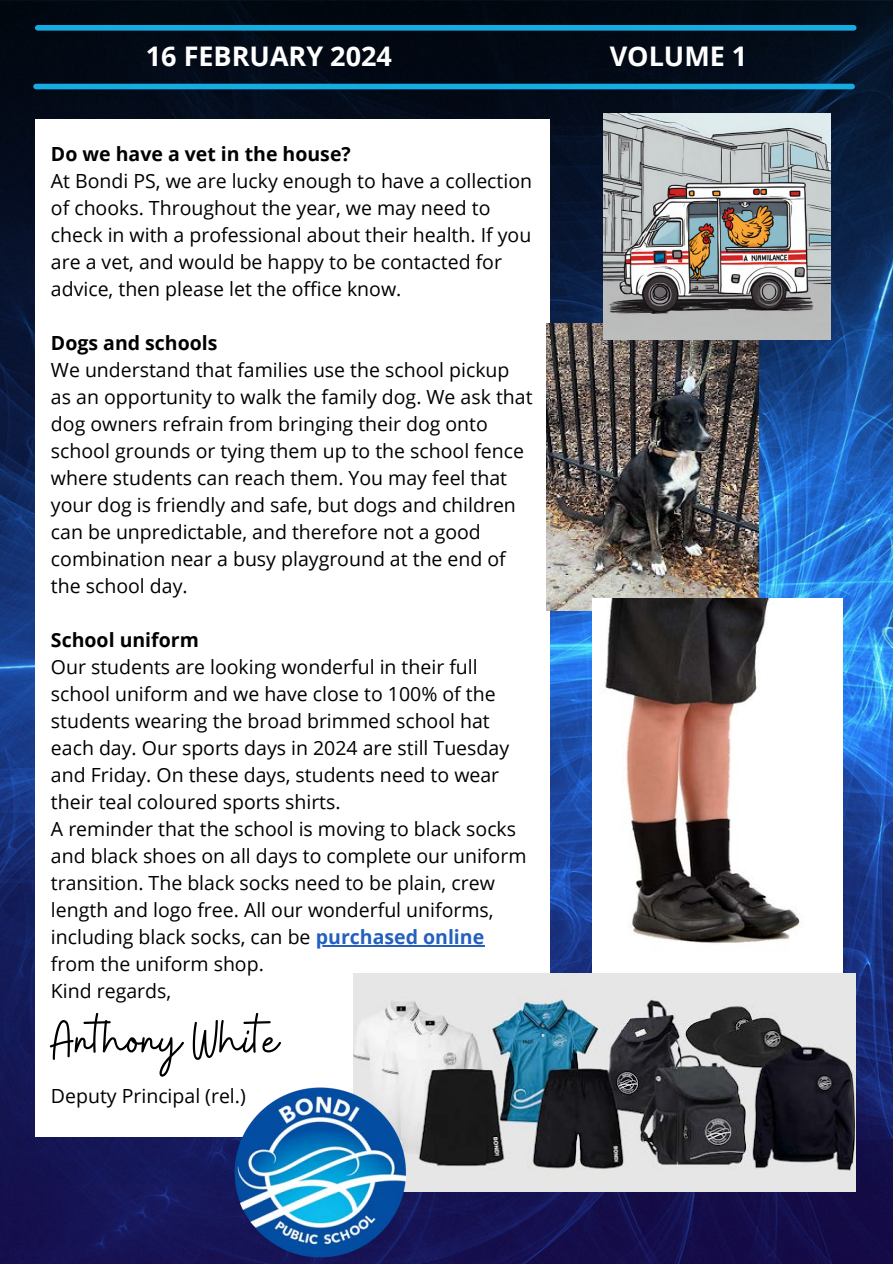
<style>
.page{position:relative;width:893px;height:1264px;background:#fff}
.page>*{position:absolute;margin:0;border:0;box-sizing:border-box;transform-origin:0 0}
.t1{font:55.5px "Buffalo";color:#000}
.t2{font:700 27px "Open Sans";color:#fff}
.t3{font:19.5px/27px "Open Sans";color:#000}
.t4{font:700 19.5px "Open Sans";color:#000}
.s1{font-weight:700;color:#2460bf}
</style>
<div class="page">
<img style="left:0;top:0;width:892px;height:1263px">
<div style="left:35px;top:119px;width:515px;height:1017px;background:#fff"></div>
<div style="left:36px;top:84px;width:816px;height:5px;background:#16ace2"></div>
<div style="left:38px;top:25px;width:815px;height:6px;background:#16ace2"></div>
<img style="left:546px;top:324px;width:212px;height:287px">
<img style="left:592px;top:599px;width:249px;height:374px">
<img style="left:353px;top:973px;width:502px;height:218px">
<hr style="left:316px;top:945px;width:168px;height:1px;background:#2460bf">
<img style="left:211px;top:1078px;width:219px;height:185px">
<img style="left:604px;top:113px;width:226px;height:226px">
<h2 class="t2" style="left:146px;top:37px;width:247px">16 FEBRUARY 2024</h2>
<h2 class="t2" style="left:609px;top:37px;width:139px">VOLUME 1</h2>
<p class="t4" style="left:51px;top:140px;width:301px">Do we have a vet in the house?</p>
<p class="t3" style="left:51px;top:166px;width:482px">At Bondi PS, we are lucky enough to have a collection of chooks. Throughout the year, we may need to check in with a professional about their health. If you are a vet, and would be happy to be contacted for advice, then please let the office know.</p>
<p class="t4" style="left:51px;top:329px;width:168px">Dogs and schools</p>
<p class="t3" style="left:51px;top:355px;width:483px">We understand that families use the school pickup as an opportunity to walk the family dog. We ask that dog owners refrain from bringing their dog onto school grounds or tying them up to the school fence where students can reach them. You may feel that your dog is friendly and safe, but dogs and children can be unpredictable, and therefore not a good combination near a busy playground at the end of the school day.</p>
<p class="t4" style="left:51px;top:626px;width:149px">School uniform</p>
<p class="t3" style="left:51px;top:652px;width:477px">Our students are looking wonderful in their full school uniform and we have close to 100% of the students wearing the broad brimmed school hat each day. Our sports days in 2024 are still Tuesday and Friday. On these days, students need to wear their teal coloured sports shirts.<br>A reminder that the school is moving to black socks and black shoes on all days to complete our uniform transition. The black socks need to be plain, crew length and logo free. All our wonderful uniforms, including black socks, can be <span class="s1">purchased online </span>from the uniform shop.<br>Kind regards,</p>
<h1 class="t1" style="left:51px;top:1004px;width:229px">Anthony White</h1>
<p class="t3" style="left:51px;top:1081px;width:196px">Deputy Principal (rel.)</p>
</div>
